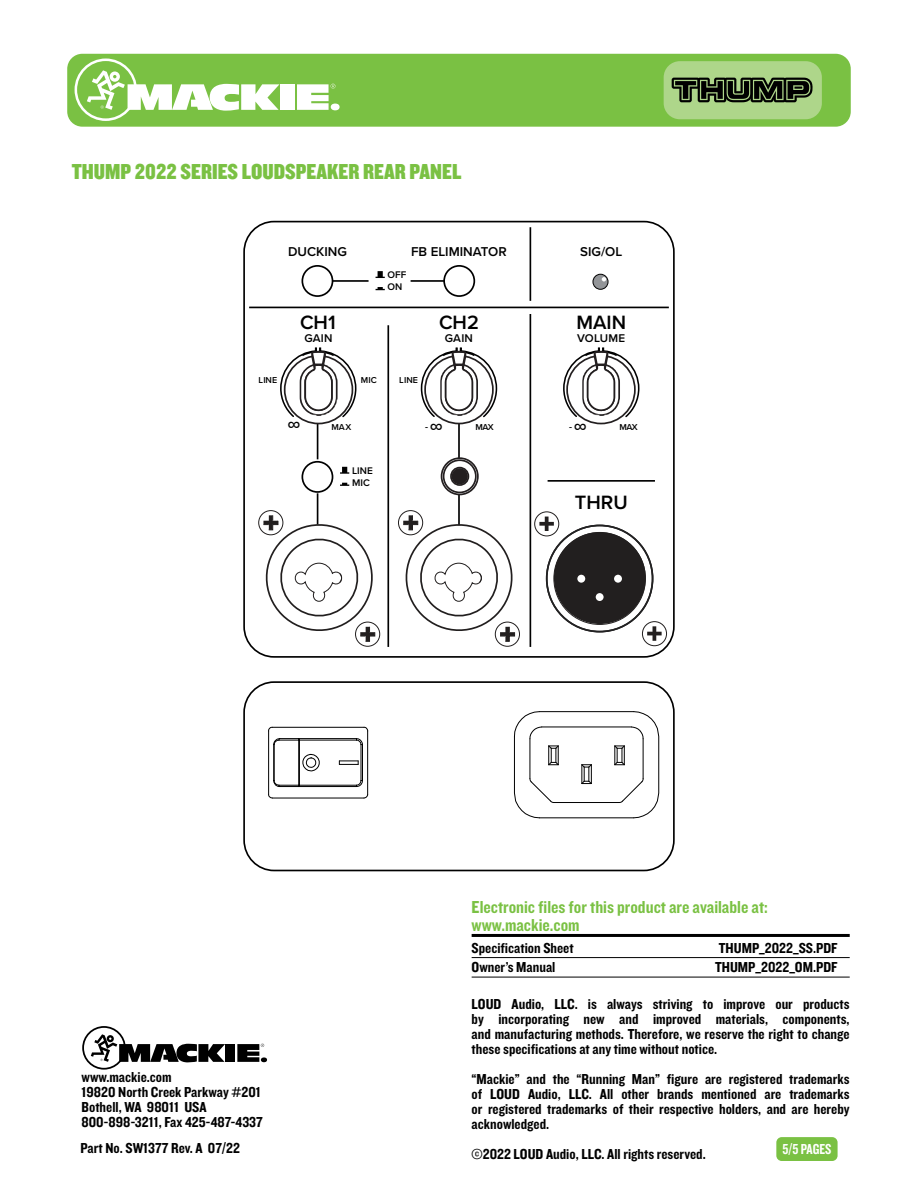
<style>
.page{position:relative;width:918px;height:1188px;background:#fff}
.page>*{position:absolute;margin:0;border:0;box-sizing:border-box;transform-origin:0 0}
.t1{font:22.5px "Knockout 70 Full Welterwt";color:#7ac143}
.t2{font:600 19.95px "Proxima Nova";color:#000}
.t3{font:600 18.3px "Proxima Nova";color:#000}
.t4{font:18px/18px "Knockout 50 Welterweight";color:#7ac143}
.t5{font:15px/15px "Knockout 50 Welterweight";color:#000;text-align:justify}
.t6{font:15px "Knockout 49 Liteweight";letter-spacing:-.005em;color:#fff}
.t7{font:600 13.35px "Proxima Nova";color:#000}
.t8{font:600 11.7px "Proxima Nova";letter-spacing:.02em;color:#000}
.t9{font:600 10.05px/12.1px "Proxima Nova";color:#000}
.t10{font:600 8.85px "Proxima Nova";color:#000}
.s1{font-size:18.3px}
</style>
<div class="page">
<div style="left:776px;top:1137px;width:62px;height:24px;background:#7ac143;border-radius:5px"></div>
<div style="left:67px;top:54px;width:784px;height:73px;background:#7ac143;border-radius:15px"></div>
<div style="left:664px;top:61px;width:158px;height:58px;background:#aed68a;border-radius:16px"></div>
<div style="left:280px;top:84px;width:14px;height:26px;background:#fff"></div>
<div style="left:331px;top:104px;width:9px;height:6px;background:#fff;border-radius:50%"></div>
<svg style="left:297px;top:84px;width:38px;height:26px"></svg>
<svg style="left:75px;top:59px;width:204px;height:62px"></svg>
<svg style="left:672px;top:78px;width:141px;height:24px"></svg>
<hr style="left:317px;top:493px;width:1px;height:32px;background:#000">
<hr style="left:317px;top:421px;width:1px;height:38px;background:#000">
<hr style="left:458px;top:494px;width:2px;height:31px;background:#000">
<hr style="left:458px;top:421px;width:2px;height:38px;background:#000">
<hr style="left:548px;top:480px;width:107px;height:2px;background:#000">
<hr style="left:530px;top:314px;width:1px;height:333px;background:#000">
<hr style="left:387px;top:325px;width:2px;height:322px;background:#000">
<hr style="left:530px;top:227px;width:1px;height:74px;background:#000">
<hr style="left:332px;top:280px;width:37px;height:2px;background:#000">
<hr style="left:411px;top:280px;width:36px;height:2px;background:#000">
<hr style="left:249px;top:307px;width:420px;height:1px;background:#000">
<svg style="left:340px;top:483px;width:9px;height:3px"></svg>
<svg style="left:340px;top:467px;width:9px;height:7px"></svg>
<svg style="left:376px;top:287px;width:9px;height:3px"></svg>
<svg style="left:376px;top:271px;width:9px;height:7px"></svg>
<div style="left:243px;top:221px;width:432px;height:437px;border:2px solid #000;border-radius:30px"></div>
<div style="left:243px;top:681px;width:432px;height:190px;border:2px solid #000;border-radius:30px"></div>
<hr style="left:539px;top:817px;width:95px;height:1px;background:#000">
<hr style="left:539px;top:711px;width:95px;height:1px;background:#000">
<svg style="left:581px;top:764px;width:11px;height:21px"></svg>
<hr style="left:542px;top:727px;width:89px;height:1px;background:#000">
<hr style="left:554px;top:802px;width:65px;height:1px;background:#000">
<svg style="left:514px;top:711px;width:45px;height:108px"></svg>
<svg style="left:614px;top:711px;width:46px;height:108px"></svg>
<svg style="left:363px;top:794px;width:5px;height:5px"></svg>
<hr style="left:268px;top:731px;width:1px;height:63px;background:#000">
<hr style="left:367px;top:731px;width:1px;height:63px;background:#000">
<svg style="left:268px;top:726px;width:5px;height:6px"></svg>
<svg style="left:268px;top:794px;width:5px;height:5px"></svg>
<svg style="left:363px;top:726px;width:5px;height:6px"></svg>
<hr style="left:272px;top:727px;width:92px;height:1px;background:#000">
<hr style="left:272px;top:798px;width:92px;height:1px;background:#000">
<hr style="left:362px;top:745px;width:1px;height:36px;background:#000">
<svg style="left:339px;top:760px;width:20px;height:5px"></svg>
<hr style="left:273px;top:745px;width:1px;height:36px;background:#000">
<svg style="left:302px;top:753px;width:18px;height:19px"></svg>
<hr style="left:299px;top:738px;width:58px;height:1px;background:#000">
<svg style="left:356px;top:738px;width:7px;height:8px"></svg>
<hr style="left:299px;top:740px;width:58px;height:1px;background:#000">
<hr style="left:361px;top:745px;width:1px;height:36px;background:#000">
<svg style="left:356px;top:780px;width:7px;height:7px"></svg>
<hr style="left:299px;top:785px;width:58px;height:1px;background:#000">
<hr style="left:299px;top:786px;width:58px;height:1px;background:#000">
<hr style="left:274px;top:745px;width:1px;height:36px;background:#000">
<svg style="left:273px;top:780px;width:26px;height:7px"></svg>
<hr style="left:299px;top:740px;width:1px;height:45px;background:#000">
<svg style="left:273px;top:738px;width:27px;height:8px"></svg>
<hr style="left:298px;top:740px;width:1px;height:45px;background:#000">
<div style="left:535px;top:512px;width:24px;height:24px;border:1px solid #221f1f;border-radius:50%"></div>
<svg style="left:545px;top:517px;width:4px;height:14px"></svg>
<svg style="left:539px;top:522px;width:15px;height:4px"></svg>
<div style="left:642px;top:621px;width:25px;height:25px;border:1px solid #221f1f;border-radius:50%"></div>
<hr style="left:653px;top:626px;width:3px;height:15px;background:#221f1f">
<hr style="left:647px;top:632px;width:15px;height:3px;background:#221f1f">
<div style="left:546px;top:525px;width:107px;height:107px;border:2px solid #222223;border-radius:50%"></div>
<div style="left:555px;top:533px;width:90px;height:90px;background:#221f1f;border-radius:50%"></div>
<div style="left:554px;top:532px;width:92px;height:92px;border:2px solid #221f1f;border-radius:50%"></div>
<div style="left:613px;top:574px;width:10px;height:10px;background:#fff;border-radius:50%"></div>
<div style="left:612px;top:573px;width:12px;height:11px;border:2px solid #221f1f;border-radius:50%"></div>
<div style="left:576px;top:574px;width:10px;height:10px;background:#fff;border-radius:50%"></div>
<div style="left:576px;top:573px;width:11px;height:11px;border:2px solid #221f1f;border-radius:50%"></div>
<div style="left:595px;top:592px;width:9px;height:10px;background:#fff;border-radius:50%"></div>
<div style="left:594px;top:591px;width:11px;height:12px;border:2px solid #221f1f;border-radius:50%"></div>
<div style="left:593px;top:274px;width:15px;height:15px;background:#939598;border-radius:50%"></div>
<div style="left:593px;top:274px;width:15px;height:15px;border:1px solid #000;border-radius:50%"></div>
<svg style="left:602px;top:277px;width:4px;height:4px"></svg>
<div style="left:259px;top:510px;width:24px;height:25px;border:1px solid #221f1f;border-radius:50%"></div>
<div style="left:355px;top:622px;width:25px;height:24px;border:1px solid #221f1f;border-radius:50%"></div>
<svg style="left:259px;top:515px;width:120px;height:127px"></svg>
<div style="left:398px;top:510px;width:25px;height:25px;border:1px solid #221f1f;border-radius:50%"></div>
<div style="left:495px;top:622px;width:25px;height:24px;border:1px solid #221f1f;border-radius:50%"></div>
<svg style="left:399px;top:515px;width:120px;height:127px"></svg>
<svg style="left:280px;top:348px;width:77px;height:71px"></svg>
<svg style="left:420px;top:348px;width:78px;height:71px"></svg>
<svg style="left:563px;top:348px;width:77px;height:71px"></svg>
<div style="left:302px;top:461px;width:31px;height:32px;border:2px solid #000;border-radius:50%"></div>
<div style="left:302px;top:265px;width:31px;height:32px;border:2px solid #000;border-radius:50%"></div>
<div style="left:444px;top:266px;width:30px;height:30px;background:#fff;border-radius:50%"></div>
<div style="left:443px;top:265px;width:32px;height:32px;border:2px solid #000;border-radius:50%"></div>
<svg style="left:442px;top:458px;width:36px;height:36px"></svg>
<div style="left:441px;top:457px;width:38px;height:38px;border:2px solid #231f20;border-radius:50%"></div>
<svg style="left:444px;top:460px;width:32px;height:32px"></svg>
<div style="left:443px;top:459px;width:34px;height:34px;border:2px solid #231f20;border-radius:50%"></div>
<div style="left:451px;top:468px;width:17px;height:17px;background:#2b2728;border-radius:50%"></div>
<div style="left:450px;top:467px;width:19px;height:19px;border:2px solid #231f20;border-radius:50%"></div>
<div style="left:452px;top:469px;width:15px;height:15px;background:#231f20;border-radius:50%"></div>
<div style="left:452px;top:468px;width:16px;height:17px;border:2px solid #231f20;border-radius:50%"></div>
<div style="left:225px;top:1044px;width:10px;height:18px;background:#000"></div>
<svg style="left:237px;top:1044px;width:30px;height:18px"></svg>
<svg style="left:82px;top:1026px;width:143px;height:44px"></svg>
<hr style="left:472px;top:934px;width:378px;height:3px;background:#000">
<hr style="left:472px;top:957px;width:378px;height:1px;background:#000">
<hr style="left:472px;top:977px;width:378px;height:1px;background:#000">
<h1 class="t1" style="left:72px;top:157px;width:391px">THUMP 2022 SERIES LOUDSPEAKER REAR PANEL</h1>
<p class="t7" style="left:288px;top:242px;width:60px">DUCKING</p>
<p class="t7" style="left:411px;top:242px;width:97px">FB ELIMINATOR</p>
<p class="t7" style="left:580px;top:242px;width:44px">SIG/OL</p>
<p class="t9" style="left:388px;top:268px;width:20px">OFF<br>ON</p>
<h2 class="t2" style="left:300px;top:307px;width:37px">CH1</h2>
<h2 class="t2" style="left:439px;top:307px;width:41px">CH2</h2>
<h2 class="t2" style="left:576px;top:307px;width:51px">MAIN</h2>
<p class="t8" style="left:304px;top:330px;width:30px">GAIN</p>
<p class="t8" style="left:445px;top:330px;width:30px">GAIN</p>
<p class="t8" style="left:577px;top:330px;width:50px">VOLUME</p>
<p class="t10" style="left:258px;top:374px;width:20px">LINE</p>
<p class="t10" style="left:361px;top:374px;width:17px">MIC</p>
<p class="t3" style="left:288px;top:412px;width:14px">∞</p>
<p class="t9" style="left:425px;top:420px;width:19px">-<span class="s1">∞</span></p>
<p class="t10" style="left:475px;top:421px;width:20px">MAX</p>
<p class="t9" style="left:569px;top:420px;width:19px">-<span class="s1">∞</span></p>
<p class="t10" style="left:619px;top:421px;width:20px">MAX</p>
<p class="t10" style="left:399px;top:374px;width:20px">LINE</p>
<p class="t10" style="left:331px;top:420px;width:22px">MAX</p>
<p class="t9" style="left:352px;top:464px;width:22px">LINE<br>MIC</p>
<h2 class="t2" style="left:575px;top:488px;width:54px">THRU</h2>
<p class="t5" style="left:82px;top:1069px;width:183px;text-align:left">www.mackie.com<br>19820 North Creek Parkway #201<br>Bothell, WA 98011 USA<br>800-898-3211, Fax 425-487-4337</p>
<p class="t5" style="left:80px;top:1140px;width:161px">Part No. SW1377 Rev. A 07/22</p>
<p class="t4" style="left:472px;top:897px;width:298px">Electronic files for this product are available at: www.mackie.com</p>
<p class="t5" style="left:472px;top:940px;width:104px">Specification Sheet</p>
<p class="t5" style="left:719px;top:940px;width:120px">THUMP_2022_SS.PDF</p>
<p class="t5" style="left:472px;top:959px;width:85px">Owner’s Manual</p>
<p class="t5" style="left:715px;top:959px;width:124px">THUMP_2022_OM.PDF</p>
<p class="t5" style="left:472px;top:996px;width:380px">LOUD Audio, LLC. is always striving to improve our products by incorporating new and improved materials, components, and manufacturing methods. Therefore, we reserve the right to change these specifications at any time without notice.</p>
<p class="t5" style="left:472px;top:1071px;width:380px">“Mackie” and the “Running Man” figure are registered trademarks of LOUD Audio, LLC. All other brands mentioned are trademarks or registered trademarks of their respective holders, and are hereby acknowledged.</p>
<p class="t5" style="left:472px;top:1146px;width:236px">©2022 LOUD Audio, LLC. All rights reserved.</p>
<p class="t6" style="left:783px;top:1140px;width:50px">5/5 PAGES</p>
</div>
